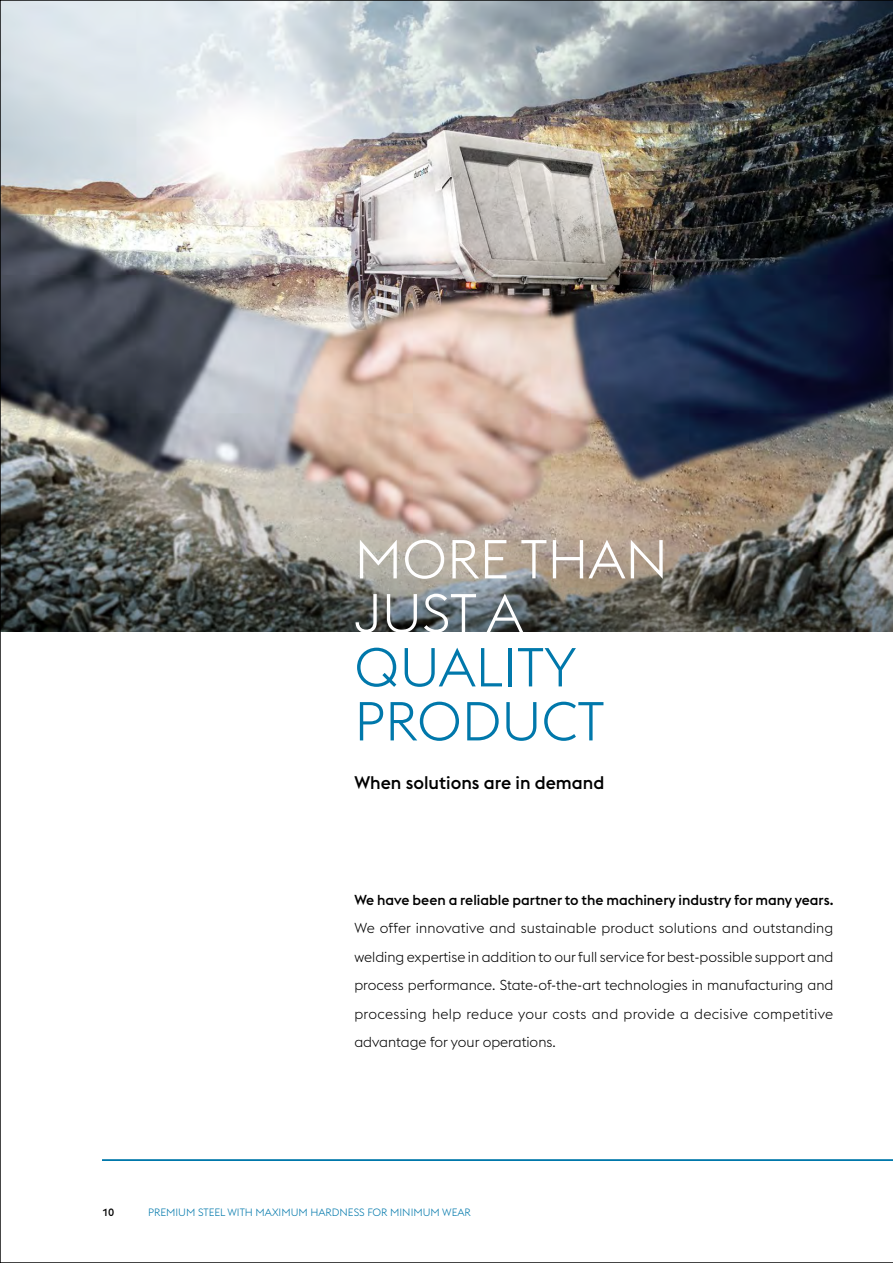
<style>
.page{position:relative;width:893px;height:1263px;background:#fff}
.page>*{position:absolute;margin:0;border:0;box-sizing:border-box;transform-origin:0 0}
.t1{font:300 54px/54px "voestalpine";color:#0078ab}
.t2{font:300 54px/54px "voestalpine";color:#fff}
.t3{font:500 18px "voestalpine";color:#000}
.t4{font:300 14.25px/28.5px "voestalpine";color:#000;text-align:justify}
.t5{font:500 14.25px "voestalpine";color:#000}
.t6{font:300 10.5px "voestalpine";color:#0078ab}
.t7{font:500 10.5px "voestalpine";color:#000}
</style>
<div class="page">
<img style="left:0;top:0;width:893px;height:1263px">
<h1 class="t2" style="left:354px;top:533px;width:315px">MORE THAN<br>JUST A</h1>
<h1 class="t1" style="left:354px;top:641px;width:251px">QUALITY<br>PRODUCT</h1>
<p class="t3" style="left:354px;top:772px;width:252px">When solutions are in demand</p>
<p class="t5" style="left:354px;top:891px;width:481px">We have been a reliable partner to the machinery industry for many years.</p>
<p class="t4" style="left:354px;top:914px;width:481px">We offer innovative and sustainable product solutions and outstanding welding expertise in addition to our full service for best-possible support and process performance. State-of-the-art technologies in manufacturing and processing help reduce your costs and provide a decisive competitive advantage for your operations.</p>
<p class="t7" style="left:102px;top:1205px;width:14px">10</p>
<p class="t6" style="left:148px;top:1206px;width:324px">PREMIUM STEEL WITH MAXIMUM HARDNESS FOR MINIMUM WEAR</p>
</div>
